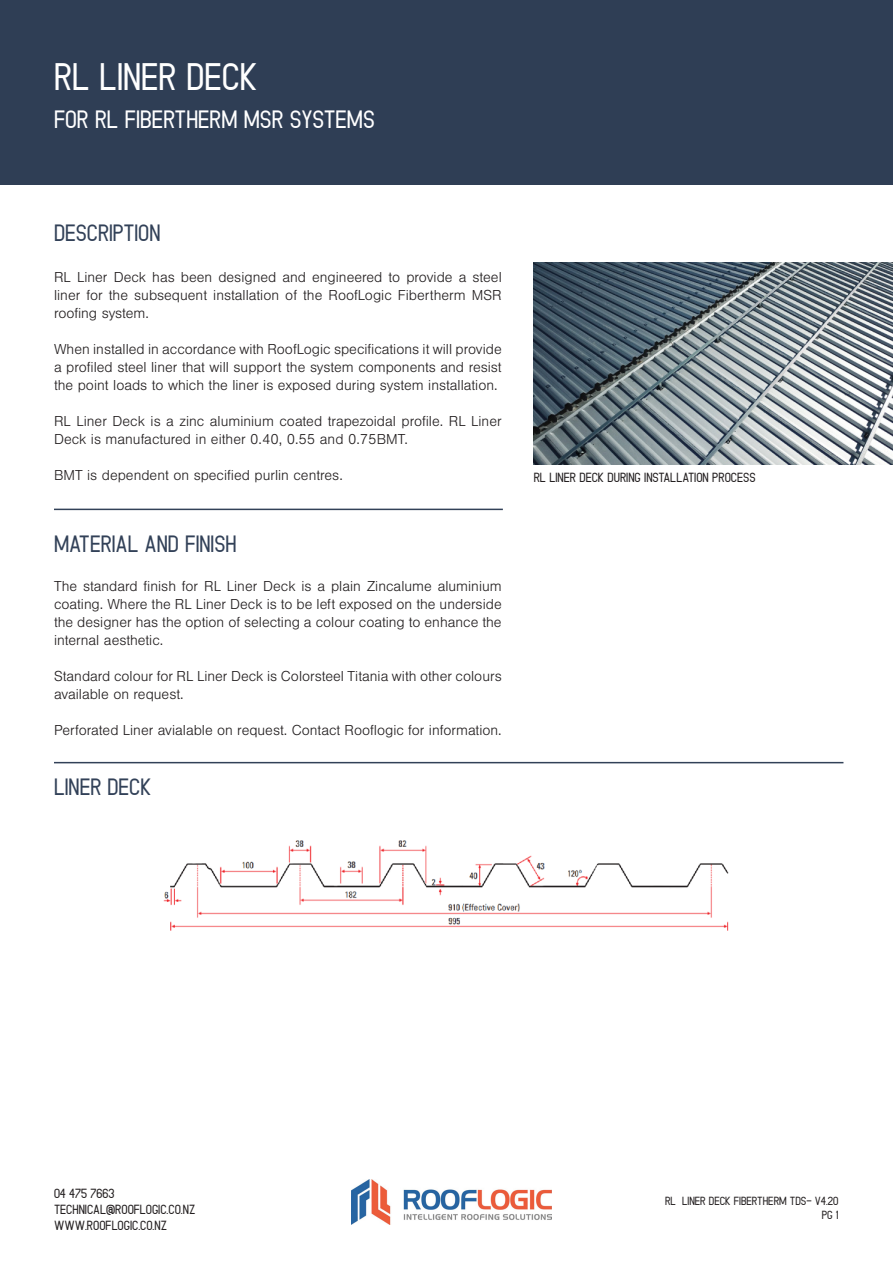
<style>
.page{position:relative;width:893px;height:1263px;background:#fff}
.page>*{position:absolute;margin:0;border:0;box-sizing:border-box;transform-origin:0 0}
.t1{font:39px "Grand Aprilliant Sans";color:#fff}
.t2{font:25.5px "Grand Aprilliant Sans";color:#fff}
.t3{font:24px "Grand Aprilliant Sans";color:#324158}
.t4{font:300 15px/18px "Nimbus San";color:#231f20;text-align:justify}
.t5{font:13.5px/16.2px "Grand Aprilliant Sans";color:#231f20}
.t6{font:12px/14.4px "Grand Aprilliant Sans";color:#231f20;text-align:right}
</style>
<div class="page">
<img style="left:352px;top:1180px;width:200px;height:45px">
<img style="left:534px;top:262px;width:359px;height:202px">
<img style="left:163px;top:840px;width:566px;height:91px">
<hr style="left:54px;top:509px;width:449px;height:1px;background:#324158">
<hr style="left:54px;top:762px;width:789px;height:1px;background:#324158">
<div style="left:0;top:0;width:893px;height:184px;background:#2f3e55"></div>
<p class="t1" style="left:54px;top:58px;width:205px">RL LINER DECK</p>
<p class="t2" style="left:54px;top:107px;width:322px">FOR RL FIBERTHERM MSR SYSTEMS</p>
<p class="t3" style="left:54px;top:222px;width:108px">DESCRIPTION</p>
<p class="t4" style="left:54px;top:268px;width:449px">RL Liner Deck has been designed and engineered to provide a steel liner for the subsequent installation of the RoofLogic Fibertherm MSR roofing system.</p>
<p class="t4" style="left:54px;top:340px;width:449px">When installed in accordance with RoofLogic specifications it will provide a profiled steel liner that will support the system components and resist the point loads to which the liner is exposed during system installation.</p>
<p class="t4" style="left:54px;top:412px;width:449px">RL Liner Deck is a zinc aluminium coated trapezoidal profile. RL Liner<br>Deck is manufactured in either 0.40, 0.55 and 0.75BMT.</p>
<p class="t4" style="left:54px;top:466px;width:290px">BMT is dependent on specified purlin centres.</p>
<p class="t3" style="left:54px;top:532px;width:184px">MATERIAL AND FINISH</p>
<p class="t4" style="left:54px;top:578px;width:449px">The standard finish for RL Liner Deck is a plain Zincalume aluminium coating. Where the RL Liner Deck is to be left exposed on the underside the designer has the option of selecting a colour coating to enhance the internal aesthetic.</p>
<p class="t4" style="left:54px;top:668px;width:449px">Standard colour for RL Liner Deck is Colorsteel Titania with other colours</p>
<p class="t4" style="left:54px;top:686px;width:131px">available on request.</p>
<p class="t4" style="left:54px;top:722px;width:449px">Perforated Liner avialable on request. Contact Rooflogic for information.</p>
<p class="t3" style="left:54px;top:775px;width:99px">LINER DECK</p>
<p class="t5" style="left:534px;top:469px;width:224px">RL LINER DECK DURING INSTALLATION PROCESS</p>
<p class="t5" style="left:54px;top:1185px;width:143px">04 475 7663<br>TECHNICAL@ROOFLOGIC.CO.NZ<br>WWW.ROOFLOGIC.CO.NZ</p>
<p class="t6" style="left:665px;top:1194px;width:175px">RL LINER DECK FIBERTHERM TDS- V4.20<br>PG 1</p>
</div>
